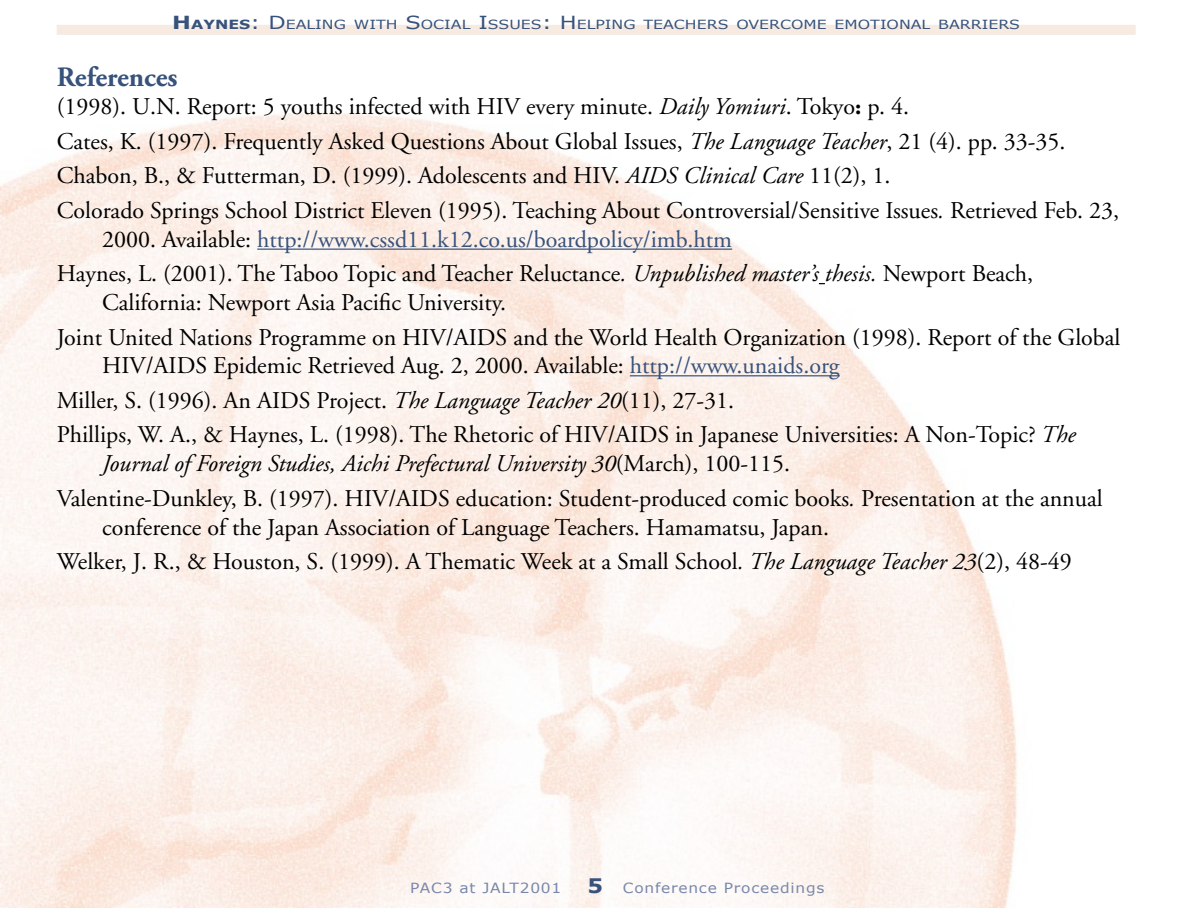
<style>
.page{position:relative;width:1191px;height:908px;background:#fff}
.page>*{position:absolute;margin:0;border:0;box-sizing:border-box;transform-origin:0 0}
.Subtitle{font:700 28px "Adobe Garamond";color:#37527b}
.References{font:24px/28.8px "Adobe Garamond";color:#000}
.t1{font:14px "Verdana";letter-spacing:.05em;color:#7988aa;scale:1.1 1}
.t2{font:12.6px "Verdana";color:#37527b;scale:1.25 1}
.s1{font-weight:700;font-size:18px}
.s2{font-weight:700}
.s3{font-size:18px}
.s4{font-style:italic}
.s5{color:#37527b}
.s6{font-weight:700;font-size:20px;color:#37527b}
</style>
<div class="page">
<div style="left:57px;top:25px;width:1078px;height:10px;background:#f6eae1"></div>
<hr style="left:257px;top:248px;width:475px;height:2px;background:#37527b">
<hr style="left:630px;top:375px;width:209px;height:1px;background:#37527b">
<p class="t2" style="left:172px;top:17px;width:679px"><span class="s1">H</span><span class="s2">AYNES</span><span class="s3">: D</span>EALING WITH <span class="s3">S</span>OCIAL <span class="s3">I</span>SSUES<span class="s3">: H</span>ELPING TEACHERS OVERCOME EMOTIONAL BARRIERS</p>
<p class="Subtitle" style="left:57px;top:61px;width:122px">References</p>
<p class="References" style="left:57px;top:93px;width:854px">(1998). U.N. Report: 5 youths infected with HIV every minute. <span class="s4">Daily Yomiuri</span>. Tokyo<span class="s2">:</span> p. 4.</p>
<p class="References" style="left:57px;top:127px;width:1010px">Cates, K. (1997). Frequently Asked Questions About Global Issues, <span class="s4">The Language Teacher</span>, 21 (4). pp. 33-35.</p>
<p class="References" style="left:57px;top:162px;width:835px">Chabon, B., &amp; Futterman, D. (1999). Adolescents and HIV. <span class="s4">AIDS Clinical Care</span> 11(2), 1.</p>
<p class="References" style="left:102px;top:196px;width:1018px;text-indent:-45px">Colorado Springs School District Eleven (1995). Teaching About Controversial/Sensitive Issues<span class="s4">.</span> Retrieved Feb. 23,<br>2000. Available: <span class="s5">http://www.cssd11.k12.co.us/boardpolicy/imb.htm</span></p>
<p class="References" style="left:102px;top:260px;width:932px;text-indent:-45px">Haynes, L. (2001). The Taboo Topic and Teacher Reluctance<span class="s4">. Unpublished master’s thesis.</span> Newport Beach,<br>California: Newport Asia Pacific University.</p>
<p class="References" style="left:102px;top:323px;width:1020px;text-indent:-45px">Joint United Nations Programme on HIV/AIDS and the World Health Organization (1998). Report of the Global<br>HIV/AIDS Epidemic Retrieved Aug. 2, 2000. Available: <span class="s5">http://www.unaids.org</span></p>
<p class="References" style="left:57px;top:386px;width:679px">Miller, S. (1996). An AIDS Project. <span class="s4">The Language Teacher 20</span>(11), 27-31.</p>
<p class="References" style="left:102px;top:421px;width:975px;text-indent:-45px">Phillips, W. A., &amp; Haynes, L. (1998). The Rhetoric of HIV/AIDS in Japanese Universities: A Non-Topic? <span class="s4">The<br>Journal of Foreign Studies, Aichi Prefectural University 30</span>(March), 100-115.</p>
<p class="References" style="left:102px;top:484px;width:1002px;text-indent:-45px">Valentine-Dunkley, B. (1997). HIV/AIDS education: Student-produced comic books<span class="s4">.</span> Presentation at the annual conference of the Japan Association of Language Teachers. Hamamatsu, Japan.</p>
<p class="References" style="left:57px;top:547px;width:1016px">Welker, J. R., &amp; Houston, S. (1999). A Thematic Week at a Small School<span class="s4">. The Language Teacher 23</span>(2), 48-49</p>
<p class="t1" style="left:410px;top:878px;width:139px">PAC3 at JALT2001</p>
<p class="t1" style="left:587px;top:878px;width:217px"><span class="s6">5</span> Conference Proceedings</p>
</div>
